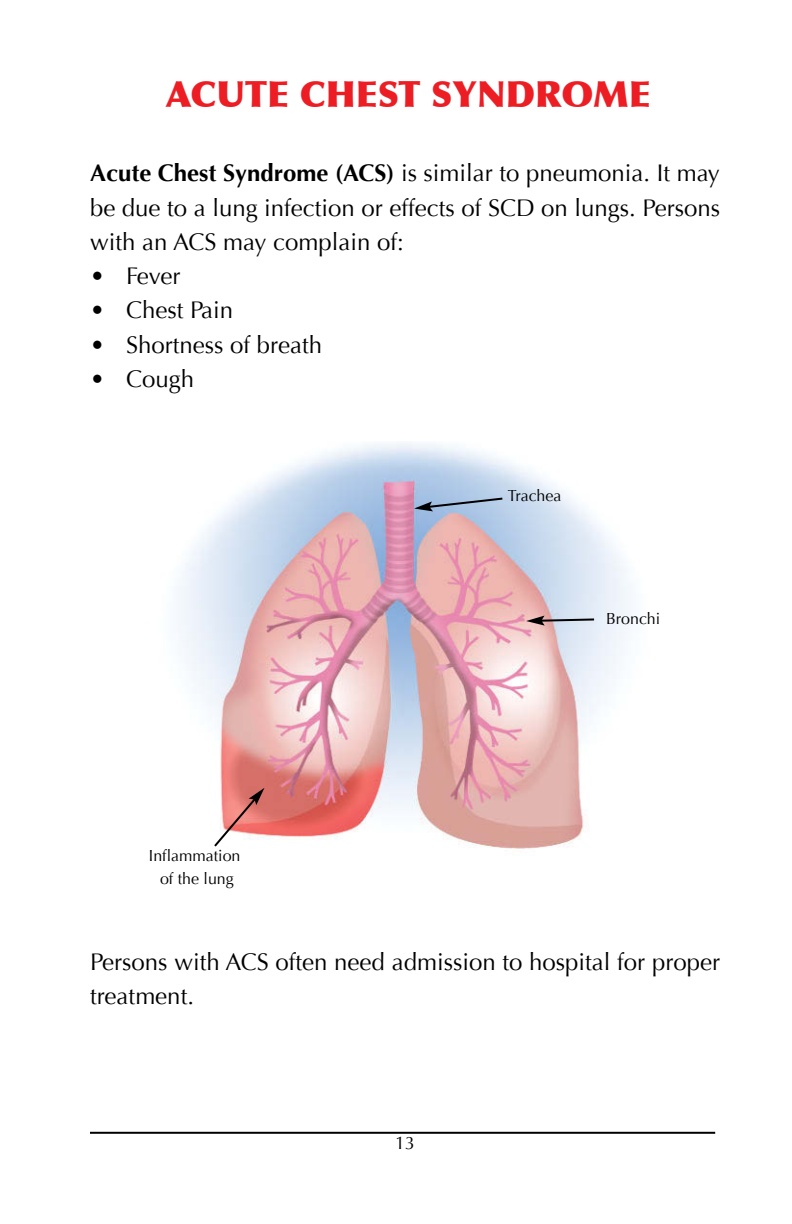
<style>
.page{position:relative;width:792px;height:1224px;background:#fff}
.page>*{position:absolute;margin:0;border:0;box-sizing:border-box;transform-origin:0 0}
.t1{font:36px "font 00000000264 f 19 a 7";color:#ed1d24}
.t2{font:24px/34.2px "Optima";color:#000;text-align:justify}
.t3{font:18px "Optima";color:#000}
.t4{font:16px/22.8px "Optima";color:#000;text-align:center}
.s1{font-weight:700}
</style>
<div class="page">
<img style="left:178px;top:442px;width:453px;height:407px">
<svg style="left:212px;top:788px;width:53px;height:61px"></svg>
<svg style="left:526px;top:616px;width:70px;height:10px"></svg>
<svg style="left:414px;top:496px;width:91px;height:15px"></svg>
<hr style="left:90px;top:1132px;width:625px;height:2px;background:#000">
<h1 class="t1" style="left:166px;top:72px;width:486px">ACUTE CHEST SYNDROME</h1>
<p class="t2" style="left:90px;top:156px;width:632px"><span class="s1">Acute Chest Syndrome (ACS)</span> is similar to pneumonia. It may be due to a lung infection or effects of SCD on lungs. Persons with an ACS may complain of:</p>
<p class="t2" style="left:90px;top:259px;width:92px">• Fever</p>
<p class="t2" style="left:90px;top:294px;width:145px">• Chest Pain</p>
<p class="t2" style="left:90px;top:328px;width:234px">• Shortness of breath</p>
<p class="t2" style="left:90px;top:362px;width:106px">• Cough</p>
<p class="t4" style="left:149px;top:844px;width:93px">Inflammation of the lung</p>
<p class="t4" style="left:508px;top:484px;width:55px">Trachea</p>
<p class="t4" style="left:606px;top:607px;width:55px">Bronchi</p>
<p class="t2" style="left:90px;top:945px;width:632px">Persons with ACS often need admission to hospital for proper treatment.</p>
<p class="t3" style="left:395px;top:1133px;width:22px">13</p>
</div>
